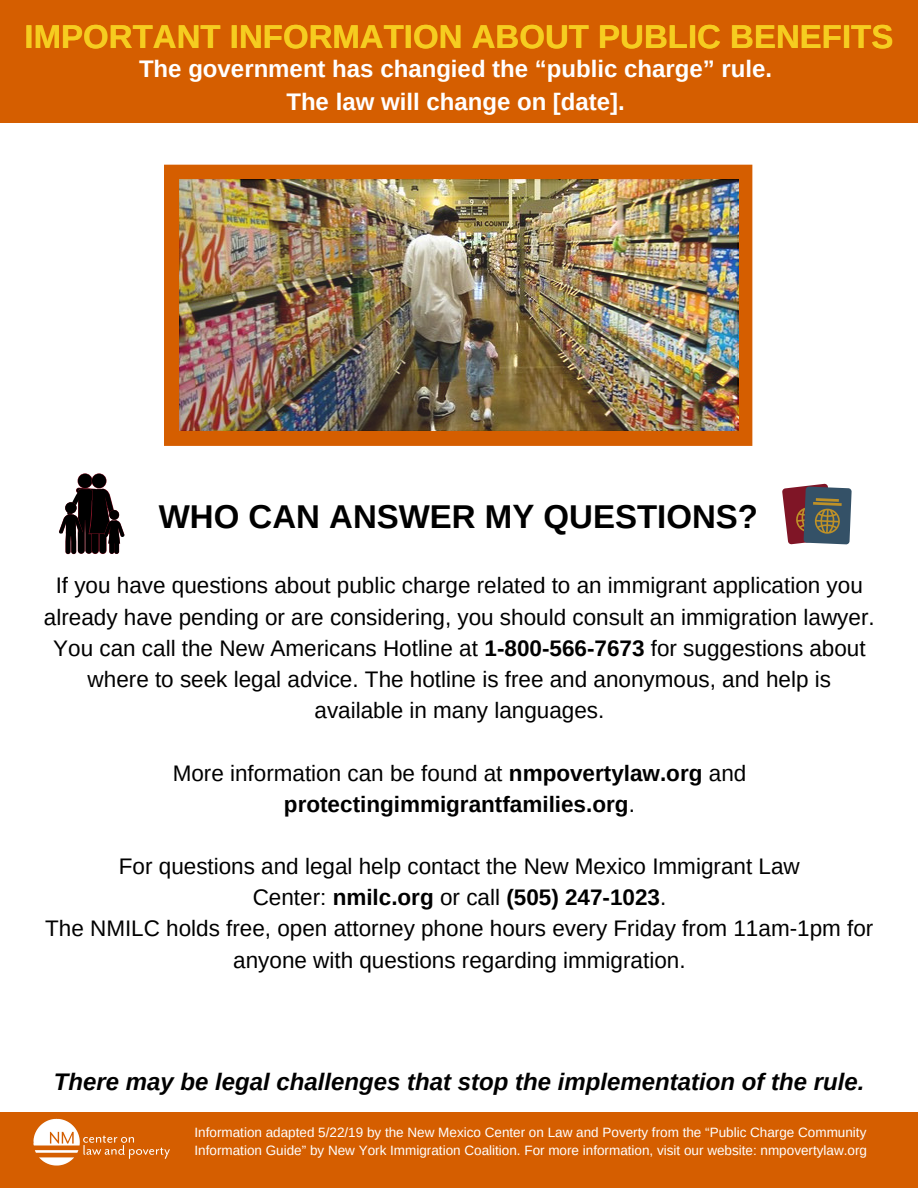
<style>
.page{position:relative;width:918px;height:1188px;background:#fff}
.page>*{position:absolute;margin:0;border:0;box-sizing:border-box;transform-origin:0 0}
.t1{font:700 33px "Arimo";color:#f6cd20}
.t2{font:700 33px "Arimo";color:#000}
.t3{font:700 24px/32.7px "Arimo";color:#fff;text-align:center}
.t4{font:italic 700 24px "Arimo";color:#000}
.t5{font:22.5px/31.2px "Arimo";color:#000;text-align:center}
.t6{font:700 22.5px/31.2px "Arimo";color:#000;text-align:center}
.t7{font:13.5px/18px "Arimo";color:#fff}
.s1{font-weight:700}
.s2{font-weight:400}
</style>
<div class="page">
<div style="left:0;top:0;width:918px;height:122px;background:#d55e00"></div>
<svg style="left:59px;top:473px;width:66px;height:81px"></svg>
<svg style="left:782px;top:484px;width:70px;height:60px;background:#6f5d5f"></svg>
<div style="left:164px;top:165px;width:588px;height:281px;background:#d55e00"></div>
<img style="left:179px;top:180px;width:559px;height:251px">
<div style="left:0;top:1112px;width:918px;height:76px;background:#d55e00"></div>
<img style="left:33px;top:1118px;width:137px;height:48px">
<h1 class="t1" style="left:25px;top:18px;width:870px">IMPORTANT INFORMATION ABOUT PUBLIC BENEFITS</h1>
<p class="t3" style="left:139px;top:53px;width:635px">The government has changied the “public charge” rule.<br>The law will change on [date].</p>
<h1 class="t2" style="left:159px;top:499px;width:601px">WHO CAN ANSWER MY QUESTIONS?</h1>
<p class="t5" style="left:44px;top:570px;width:832px">If you have questions about public charge related to an immigrant application you already have pending or are considering, you should consult an immigration lawyer.<br>You can call the New Americans Hotline at <span class="s1">1-800-566-7673</span> for suggestions about where to seek legal advice. The hotline is free and anonymous, and help is available in many languages.</p>
<p class="t6" style="left:173px;top:757px;width:575px"><span class="s2">More information can be found at</span> nmpovertylaw.org <span class="s2">and </span>protectingimmigrantfamilies.org<span class="s2">.</span></p>
<p class="t5" style="left:45px;top:851px;width:830px">For questions and legal help contact the New Mexico Immigrant Law<br>Center: <span class="s1">nmilc.org</span> or call <span class="s1">(505) 247-1023</span>.<br>The NMILC holds free, open attorney phone hours every Friday from 11am-1pm for anyone with questions regarding immigration.</p>
<p class="t4" style="left:54px;top:1069px;width:812px">There may be legal challenges that stop the implementation of the rule.</p>
<p class="t7" style="left:195px;top:1123px;width:674px">Information adapted 5/22/19 by the New Mexico Center on Law and Poverty from the “Public Charge Community<br>Information Guide” by New York Immigration Coalition. For more information, visit our website: nmpovertylaw.org</p>
<p class="t7" style="left:195px;top:1129px;width:674px">Information adapted 5/22/19 by the New Mexico Center on Law and Poverty from the “Public Charge Community<br>Information Guide” by New York Immigration Coalition. For more information, visit our website: nmpovertylaw.org</p>
</div>
